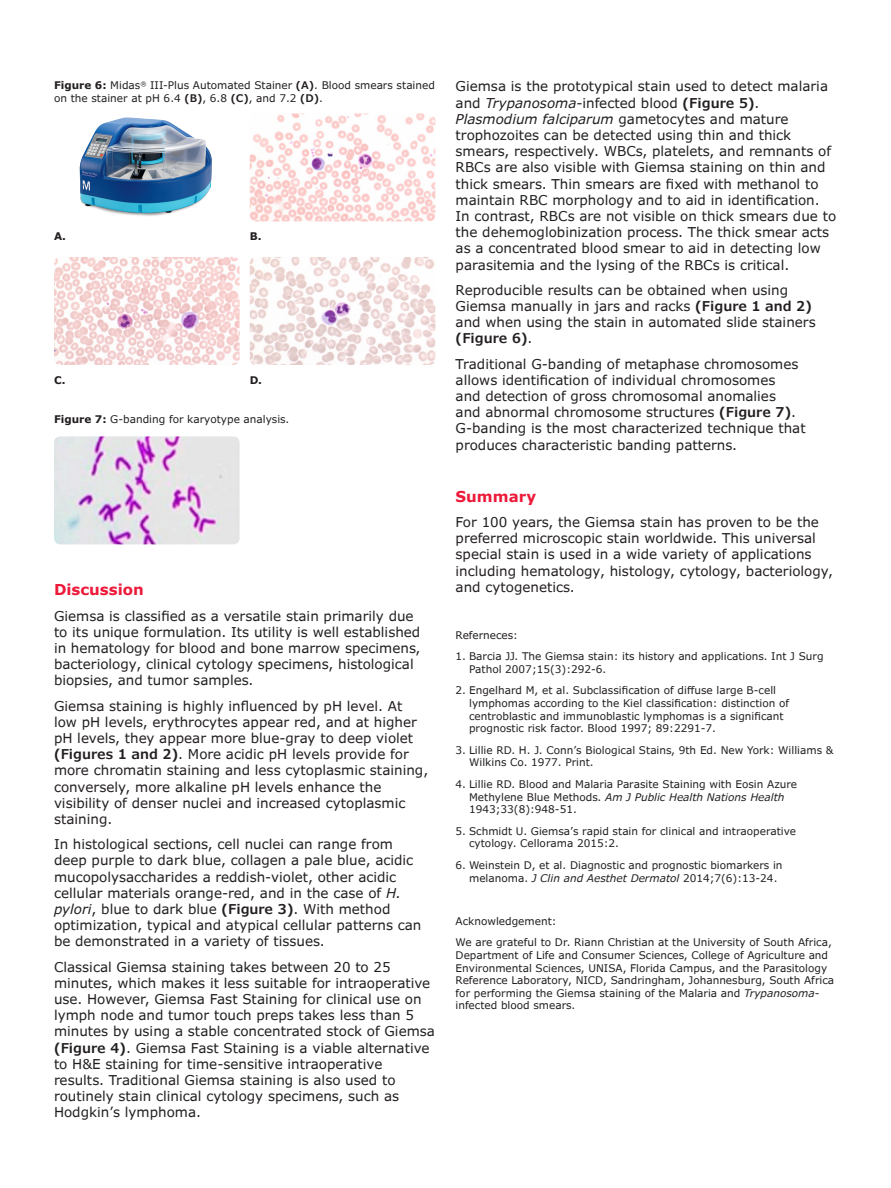
<style>
.page{position:relative;width:891px;height:1188px;background:#fff}
.page>*{position:absolute;margin:0;border:0;box-sizing:border-box;transform-origin:0 0}
.Body_Copy_9_11{font:700 15px "Verdana Pro";color:#ed1a3a}
.Body_Copy_9_11-2{font:13.5px/16.2px "Verdana Pro";color:#231f20}
.Body_Copy_9_11-3{font:10.5px/12.6px "Verdana Pro";color:#231f20}
.Caption_7_9{font:10.5px/12.6px "Verdana Pro";color:#231f20}
.Caption_7_9-2{font:700 10.5px "Verdana Pro";color:#231f20}
.s1{font-weight:700}
.s2{font-weight:600}
.s3{font-style:italic}
</style>
<div class="page">
<img style="left:80px;top:117px;width:132px;height:99px">
<img style="left:54px;top:436px;width:186px;height:108px">
<img style="left:54px;top:257px;width:186px;height:108px">
<img style="left:250px;top:113px;width:185px;height:108px">
<img style="left:250px;top:257px;width:185px;height:108px">
<p class="Caption_7_9" style="left:54px;top:79px;width:382px"><span class="s1">Figure 6:</span> Midas<sup>®</sup> III-Plus Automated Stainer <span class="s2">(A)</span>. Blood smears stained on the stainer at pH 6.4 <span class="s2">(B)</span>, 6.8 <span class="s2">(C)</span>, and 7.2 <span class="s2">(D)</span>.</p>
<p class="Caption_7_9-2" style="left:54px;top:230px;width:13px">A.</p>
<p class="Caption_7_9-2" style="left:54px;top:373px;width:13px">C.</p>
<p class="Caption_7_9-2" style="left:250px;top:230px;width:13px">B.</p>
<p class="Caption_7_9-2" style="left:250px;top:373px;width:14px">D.</p>
<p class="Caption_7_9" style="left:54px;top:413px;width:237px"><span class="s1">Figure 7:</span> G-banding for karyotype analysis.</p>
<p class="Body_Copy_9_11" style="left:54px;top:580px;width:91px">Discussion</p>
<p class="Body_Copy_9_11-2" style="left:54px;top:608px;width:368px">Giemsa is classified as a versatile stain primarily due to its unique formulation. Its utility is well established in hematology for blood and bone marrow specimens, bacteriology, clinical cytology specimens, histological biopsies, and tumor samples.</p>
<p class="Body_Copy_9_11-2" style="left:54px;top:698px;width:376px">Giemsa staining is highly influenced by pH level. At low pH levels, erythrocytes appear red, and at higher pH levels, they appear more blue-gray to deep violet <span class="s2">(Figures 1 and 2)</span>. More acidic pH levels provide for more chromatin staining and less cytoplasmic staining, conversely, more alkaline pH levels enhance the visibility of denser nuclei and increased cytoplasmic staining.</p>
<p class="Body_Copy_9_11-2" style="left:54px;top:836px;width:369px">In histological sections, cell nuclei can range from deep purple to dark blue, collagen a pale blue, acidic mucopolysaccharides a reddish-violet, other acidic cellular materials orange-red, and in the case of <span class="s3">H. pylori</span>, blue to dark blue <span class="s2">(Figure 3)</span>. With method optimization, typical and atypical cellular patterns can be demonstrated in a variety of tissues.</p>
<p class="Body_Copy_9_11-2" style="left:54px;top:959px;width:383px">Classical Giemsa staining takes between 20 to 25 minutes, which makes it less suitable for intraoperative use. However, Giemsa Fast Staining for clinical use on lymph node and tumor touch preps takes less than 5 minutes by using a stable concentrated stock of Giemsa <span class="s2">(Figure 4)</span>. Giemsa Fast Staining is a viable alternative to H&amp;E staining for time-sensitive intraoperative results. Traditional Giemsa staining is also used to routinely stain clinical cytology specimens, such as Hodgkin’s lymphoma.</p>
<p class="Body_Copy_9_11-2" style="left:456px;top:79px;width:382px">Giemsa is the prototypical stain used to detect malaria and <span class="s3">Trypanosoma</span>-infected blood <span class="s2">(Figure 5)</span>.<br><span class="s3">Plasmodium falciparum</span> gametocytes and mature trophozoites can be detected using thin and thick smears, respectively. WBCs, platelets, and remnants of RBCs are also visible with Giemsa staining on thin and thick smears. Thin smears are fixed with methanol to maintain RBC morphology and to aid in identification.<br>In contrast, RBCs are not visible on thick smears due to the dehemoglobinization process. The thick smear acts as a concentrated blood smear to aid in detecting low parasitemia and the lysing of the RBCs is critical.</p>
<p class="Body_Copy_9_11-2" style="left:456px;top:282px;width:362px">Reproducible results can be obtained when using Giemsa manually in jars and racks <span class="s2">(Figure 1 and 2) </span>and when using the stain in automated slide stainers <span class="s2">(Figure 6)</span>.</p>
<p class="Body_Copy_9_11-2" style="left:456px;top:356px;width:352px">Traditional G-banding of metaphase chromosomes allows identification of individual chromosomes<br>and detection of gross chromosomal anomalies<br>and abnormal chromosome structures <span class="s2">(Figure 7)</span>.<br>G-banding is the most characterized technique that produces characteristic banding patterns.</p>
<p class="Body_Copy_9_11" style="left:456px;top:487px;width:82px">Summary</p>
<p class="Body_Copy_9_11-2" style="left:456px;top:514px;width:379px">For 100 years, the Giemsa stain has proven to be the preferred microscopic stain worldwide. This universal special stain is used in a wide variety of applications including hematology, histology, cytology, bacteriology, and cytogenetics.</p>
<p class="Body_Copy_9_11-3" style="left:456px;top:629px;width:64px">Referneces:</p>
<p class="Body_Copy_9_11-3" style="left:469px;top:650px;width:356px;text-indent:-14px">1. Barcia JJ. The Giemsa stain: its history and applications. Int J Surg<br>Pathol 2007;15(3):292-6.</p>
<p class="Body_Copy_9_11-3" style="left:469px;top:684px;width:322px;text-indent:-14px">2. Engelhard M, et al. Subclassification of diffuse large B-cell lymphomas according to the Kiel classification: distinction of centroblastic and immunoblastic lymphomas is a significant prognostic risk factor. Blood 1997; 89:2291-7.</p>
<p class="Body_Copy_9_11-3" style="left:469px;top:744px;width:366px;text-indent:-14px">3. Lillie RD. H. J. Conn’s Biological Stains, 9th Ed. New York: Williams &amp;<br>Wilkins Co. 1977. Print.</p>
<p class="Body_Copy_9_11-3" style="left:469px;top:778px;width:330px;text-indent:-14px">4. Lillie RD. Blood and Malaria Parasite Staining with Eosin Azure<br>Methylene Blue Methods. <span class="s3">Am J Public Health Nations Health<br></span>1943;33(8):948-51.</p>
<p class="Body_Copy_9_11-3" style="left:469px;top:825px;width:329px;text-indent:-14px">5. Schmidt U. Giemsa’s rapid stain for clinical and intraoperative cytology. Cellorama 2015:2.</p>
<p class="Body_Copy_9_11-3" style="left:469px;top:859px;width:315px;text-indent:-14px">6. Weinstein D, et al. Diagnostic and prognostic biomarkers in melanoma. <span class="s3">J Clin and Aesthet Dermatol</span> 2014;7(6):13-24.</p>
<p class="Body_Copy_9_11-3" style="left:456px;top:915px;width:102px">Acknowledgement:</p>
<p class="Body_Copy_9_11-3" style="left:456px;top:936px;width:380px">We are grateful to Dr. Riann Christian at the University of South Africa, Department of Life and Consumer Sciences, College of Agriculture and Environmental Sciences, UNISA, Florida Campus, and the Parasitology Reference Laboratory, NICD, Sandringham, Johannesburg, South Africa for performing the Giemsa staining of the Malaria and <span class="s3">Trypanosoma&shy;</span>infected blood smears.</p>
</div>
